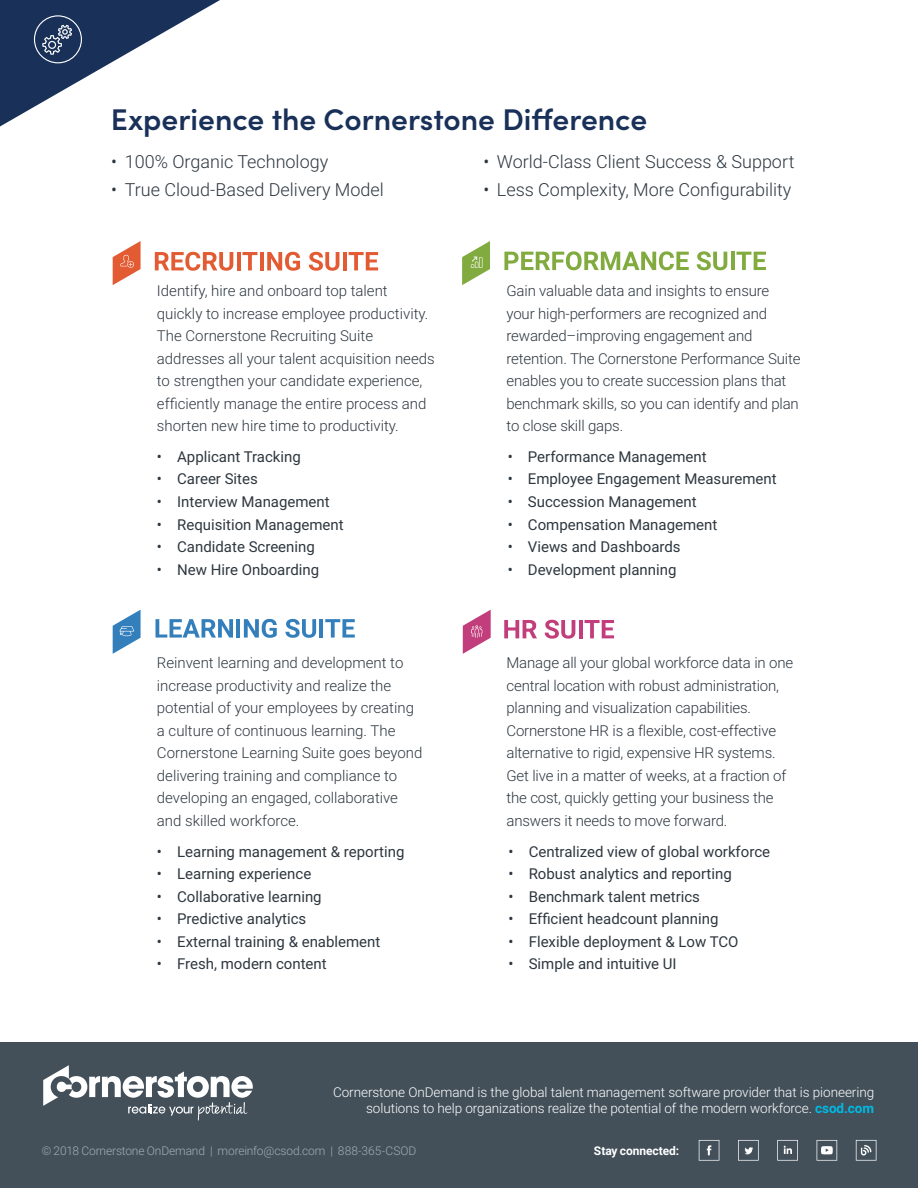
<style>
.page{position:relative;width:918px;height:1188px;background:#fff}
.page>*{position:absolute;margin:0;border:0;box-sizing:border-box;transform-origin:0 0}
.BIG_SUB{font:600 30px "Sofia Pro";color:#193059}
.t1{font:300 18px "Roboto";color:#2d373f}
.Suite_Body{font:300 15px/22.5px "Roboto";letter-spacing:-.01em;color:#2d373f}
.t2{font:15px "Roboto";color:#2d373f}
.t3{font:300 13.5px/16.5px "Roboto";letter-spacing:-.005em;color:#fff;text-align:right}
.FOOTER_COPYRIGHT{font:300 12px "Roboto";letter-spacing:-.01em;color:#a3acb5}
.STAY_CONNECTED{font:700 12px "Roboto";letter-spacing:-.005em;color:#fff}
.s1{font-weight:700;color:#00b9e4}
</style>
<div class="page">
<div style="left:0;top:1042px;width:918px;height:146px;background:#43505a"></div>
<svg style="left:43px;top:1065px;width:210px;height:56px"></svg>
<svg style="left:777px;top:1140px;width:21px;height:21px"></svg>
<svg style="left:817px;top:1140px;width:20px;height:21px"></svg>
<svg style="left:699px;top:1140px;width:20px;height:21px"></svg>
<svg style="left:738px;top:1140px;width:21px;height:21px"></svg>
<svg style="left:856px;top:1140px;width:20px;height:21px"></svg>
<svg style="left:155px;top:252px;width:78px;height:19px"></svg>
<hr style="left:237px;top:252px;width:3px;height:18px;background:#e35b33">
<svg style="left:243px;top:252px;width:15px;height:18px"></svg>
<hr style="left:260px;top:252px;width:4px;height:18px;background:#e35b33">
<svg style="left:267px;top:252px;width:33px;height:19px"></svg>
<svg style="left:309px;top:252px;width:30px;height:19px"></svg>
<hr style="left:343px;top:252px;width:4px;height:18px;background:#e35b33">
<svg style="left:349px;top:252px;width:29px;height:18px"></svg>
<svg style="left:113px;top:241px;width:28px;height:44px"></svg>
<svg style="left:462px;top:241px;width:28px;height:44px"></svg>
<svg style="left:504px;top:251px;width:185px;height:19px"></svg>
<svg style="left:697px;top:251px;width:30px;height:19px"></svg>
<hr style="left:731px;top:252px;width:3px;height:18px;background:#82ab3f">
<svg style="left:736px;top:252px;width:30px;height:18px"></svg>
<svg style="left:113px;top:610px;width:28px;height:44px"></svg>
<svg style="left:156px;top:619px;width:77px;height:19px"></svg>
<hr style="left:237px;top:619px;width:3px;height:19px;background:#337fbc">
<svg style="left:244px;top:619px;width:33px;height:19px"></svg>
<svg style="left:286px;top:619px;width:30px;height:19px"></svg>
<hr style="left:319px;top:619px;width:4px;height:19px;background:#337fbc">
<svg style="left:325px;top:619px;width:30px;height:19px"></svg>
<svg style="left:463px;top:610px;width:28px;height:44px"></svg>
<svg style="left:504px;top:620px;width:33px;height:18px"></svg>
<svg style="left:545px;top:620px;width:30px;height:19px"></svg>
<hr style="left:579px;top:620px;width:4px;height:18px;background:#c23d7c">
<svg style="left:585px;top:620px;width:29px;height:18px"></svg>
<svg style="left:0;top:0;width:220px;height:126px"></svg>
<p class="BIG_SUB" style="left:111px;top:96px;width:538px">Experience the Cornerstone Difference</p>
<p class="t1" style="left:111px;top:149px;width:218px">• 100% Organic Technology</p>
<p class="t1" style="left:111px;top:177px;width:274px">• True Cloud-Based Delivery Model</p>
<p class="t1" style="left:483px;top:149px;width:313px">• World-Class Client Success &amp; Support</p>
<p class="t1" style="left:483px;top:177px;width:310px">• Less Complexity, More Configurability</p>
<p class="Suite_Body" style="left:157px;top:279px;width:279px">Identify, hire and onboard top talent quickly to increase employee productivity.<br>The Cornerstone Recruiting Suite addresses all your talent acquisition needs to strengthen your candidate experience, efficiently manage the entire process and shorten new hire time to productivity.</p>
<p class="Suite_Body" style="left:506px;top:279px;width:296px">Gain valuable data and insights to ensure your high-performers are recognized and rewarded–improving engagement and retention. The Cornerstone Performance Suite enables you to create succession plans that benchmark skills, so you can identify and plan to close skill gaps.</p>
<p class="t2" style="left:157px;top:446px;width:145px">• Applicant Tracking</p>
<p class="t2" style="left:157px;top:469px;width:102px">• Career Sites</p>
<p class="t2" style="left:157px;top:491px;width:174px">• Interview Management</p>
<p class="t2" style="left:157px;top:514px;width:188px">• Requisition Management</p>
<p class="t2" style="left:157px;top:536px;width:159px">• Candidate Screening</p>
<p class="t2" style="left:157px;top:559px;width:164px">• New Hire Onboarding</p>
<p class="t2" style="left:508px;top:446px;width:201px">• Performance Management</p>
<p class="t2" style="left:508px;top:469px;width:271px">• Employee Engagement Measurement</p>
<p class="t2" style="left:508px;top:491px;width:191px">• Succession Management</p>
<p class="t2" style="left:508px;top:514px;width:211px">• Compensation Management</p>
<p class="t2" style="left:508px;top:536px;width:174px">• Views and Dashboards</p>
<p class="t2" style="left:508px;top:559px;width:170px">• Development planning</p>
<p class="Suite_Body" style="left:157px;top:651px;width:267px">Reinvent learning and development to increase productivity and realize the potential of your employees by creating a culture of continuous learning. The Cornerstone Learning Suite goes beyond delivering training and compliance to developing an engaged, collaborative and skilled workforce.</p>
<p class="Suite_Body" style="left:506px;top:651px;width:288px">Manage all your global workforce data in one central location with robust administration, planning and visualization capabilities.<br>Cornerstone HR is a flexible, cost-effective alternative to rigid, expensive HR systems.<br>Get live in a matter of weeks, at a fraction of the cost, quickly getting your business the answers it needs to move forward.</p>
<p class="t2" style="left:157px;top:841px;width:249px">• Learning management &amp; reporting</p>
<p class="t2" style="left:157px;top:863px;width:156px">• Learning experience</p>
<p class="t2" style="left:157px;top:886px;width:166px">• Collaborative learning</p>
<p class="t2" style="left:157px;top:908px;width:151px">• Predictive analytics</p>
<p class="t2" style="left:157px;top:931px;width:225px">• External training &amp; enablement</p>
<p class="t2" style="left:157px;top:954px;width:171px">• Fresh, modern content</p>
<p class="t2" style="left:508px;top:841px;width:263px">• Centralized view of global workforce</p>
<p class="t2" style="left:508px;top:863px;width:225px">• Robust analytics and reporting</p>
<p class="t2" style="left:508px;top:886px;width:193px">• Benchmark talent metrics</p>
<p class="t2" style="left:508px;top:908px;width:212px">• Efficient headcount planning</p>
<p class="t2" style="left:508px;top:931px;width:232px">• Flexible deployment &amp; Low TCO</p>
<p class="t2" style="left:508px;top:954px;width:170px">• Simple and intuitive UI</p>
<p class="t3" style="left:333px;top:1083px;width:543px">Cornerstone OnDemand is the global talent management software provider that is pioneering solutions to help organizations realize the potential of the modern workforce. <span class="s1">csod.com</span></p>
<p class="STAY_CONNECTED" style="left:594px;top:1142px;width:87px">Stay connected:</p>
<p class="FOOTER_COPYRIGHT" style="left:42px;top:1142px;width:376px">© 2018 Cornerstone OnDemand | moreinfo@csod.com | 888-365-CSOD</p>
</div>
